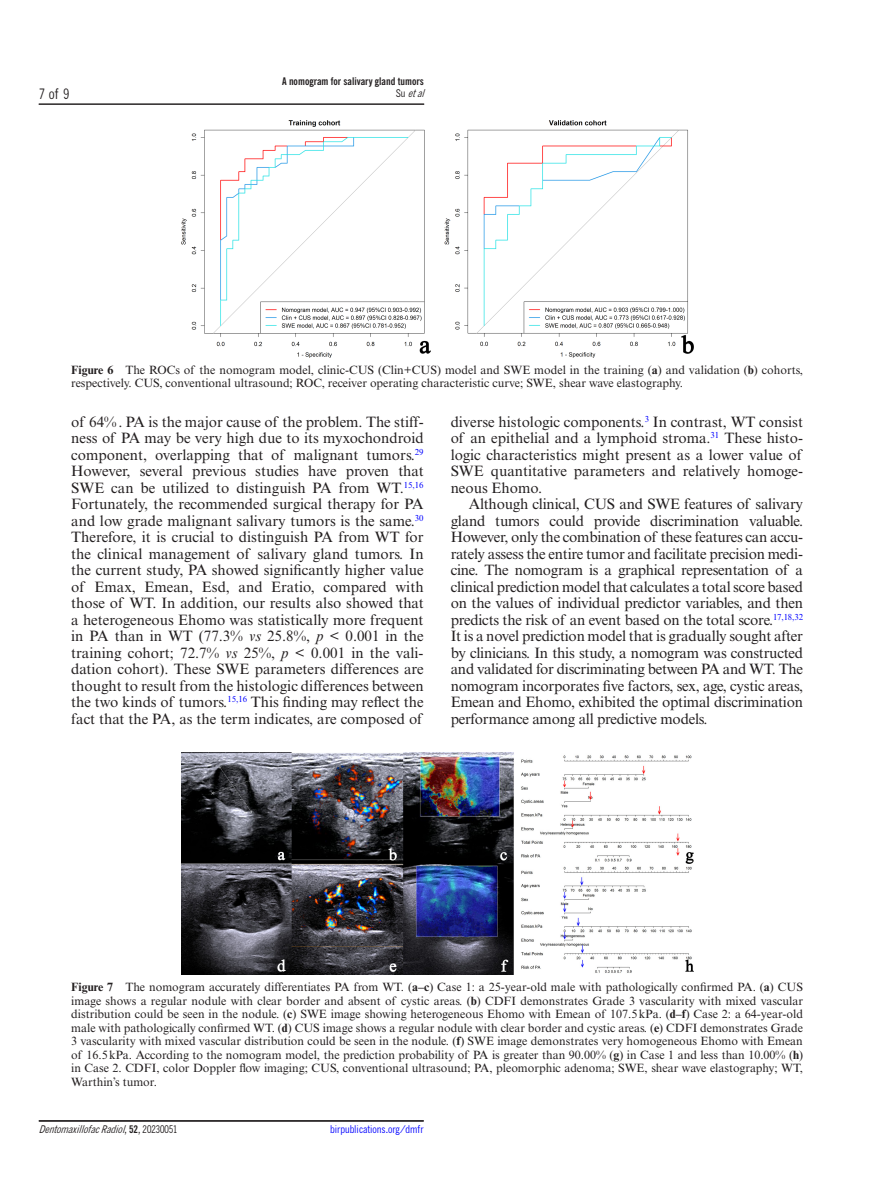
<style>
.page{position:relative;width:893px;height:1187px;background:#fff}
.page>*{position:absolute;margin:0;border:0;box-sizing:border-box;transform-origin:0 0}
.t1{font:15px/16.5px "Times New Roman MT Std";color:#231f20;text-align:justify}
.t2{font:condensed 14.25px "News Gothic MT Std";color:#231f20}
.t3{font:12px/13.5px "Times New Roman MT Std";color:#231f20}
.t4{font:italic condensed 10.5px "News Gothic MT Std";color:#231f20}
.t5{font:700 condensed 10.5px "News Gothic BT";color:#231f20}
.t6{font:condensed 10.5px "News Gothic MT Std";color:#00f}
.s1{font-style:normal}
.s2{font-weight:700}
.s3{font-style:italic}
.s4{font-family:"News Gothic BT";font-weight:700;font-style:normal}
</style>
<div class="page">
<hr style="left:39px;top:104px;width:385px;height:1px;background:#231f20">
<hr style="left:39px;top:1120px;width:385px;height:1px;background:#231f20">
<img style="left:181px;top:121px;width:512px;height:236px">
<img style="left:181px;top:752px;width:512px;height:222px">
<p class="t5" style="left:282px;top:75px;width:143px">A nomogram for salivary gland tumors</p>
<p class="t2" style="left:39px;top:86px;width:32px">7 of 9</p>
<p class="t4" style="left:396px;top:87px;width:33px"><span class="s1">S u</span> etal</p>
<p class="t3" style="left:71px;top:363px;width:733px"><span class="s2">Figure 6</span> The ROCs of the nomogram model, clinic-CUS (Clin+CUS) model and SWE model in the training (<span class="s2">a</span>) and validation (<span class="s2">b</span>) cohorts, respectively. CUS, conventional ultrasound; ROC, receiver operating characteristic curve; SWE, shear wave elastography.</p>
<p class="t1" style="left:71px;top:413px;width:354px">of 64%. PA is the major cause of the problem. The stiff&shy;ness of PA may be very high due to its myxochondroid component, overlapping that of malignant tumors.<sup>29<br></sup>However, several previous studies have proven that SWE can be utilized to distinguish PA from WT.<sup>15,16<br></sup>Fortunately, the recommended surgical therapy for PA and low grade malignant salivary tumors is the same.<sup>30<br></sup>Therefore, it is crucial to distinguish PA from WT for the clinical management of salivary gland tumors. In the current study, PA showed significantly higher value of Emax, Emean, Esd, and Eratio, compared with those of WT. In addition, our results also showed that a heterogeneous Ehomo was statistically more frequent in PA than in WT (77.3% <span class="s3">vs</span> 25.8%, <span class="s3">p</span> &lt; 0.001 in the training cohort; 72.7% <span class="s3">vs</span> 25%, <span class="s3">p</span> &lt; 0.001 in the vali&shy;dation cohort). These SWE parameters differences are thought to result from the histologic differences between the two kinds of tumors.<sup>15,16</sup> This finding may reflect the fact that the PA, as the term indicates, are composed of</p>
<p class="t1" style="left:451px;top:413px;width:354px">diverse histologic components.<sup>3</sup> In contrast, WT consist of an epithelial and a lymphoid stroma.<sup>31</sup> These histo&shy;logic characteristics might present as a lower value of SWE quantitative parameters and relatively homoge&shy;neous Ehomo.</p>
<p class="t1" style="left:451px;top:496px;width:354px;text-indent:18px">Although clinical, CUS and SWE features of salivary gland tumors could provide discrimination valuable.<br>However, only the combination of these features can accu&shy;rately assess the entire tumor and facilitate precision medi&shy;cine. The nomogram is a graphical representation of a clinical prediction model that calculates a total score based on the values of individual predictor variables, and then predicts the risk of an event based on the total score.<sup>17,18,32<br></sup>It is a novel prediction model that is gradually sought after by clinicians. In this study, a nomogram was constructed and validated for discriminating between PA and WT. The nomogram incorporates five factors, sex, age, cystic areas, Emean and Ehomo, exhibited the optimal discrimination performance among all predictive models.</p>
<p class="t3" style="left:71px;top:980px;width:733px;text-align:justify"><span class="s2">Figure 7</span> The nomogram accurately differentiates PA from WT. (<span class="s2">a–c</span>) Case 1: a 25-year-old male with pathologically confirmed PA. (<span class="s2">a</span>) CUS image shows a regular nodule with clear border and absent of cystic areas. (<span class="s2">b</span>) CDFI demonstrates Grade 3 vascularity with mixed vascular distribution could be seen in the nodule. (<span class="s2">c</span>) SWE image showing heterogeneous Ehomo with Emean of 107.5kPa. (<span class="s2">d–f</span>) Case 2: a 64-year-old male with pathologically confirmed WT. (<span class="s2">d</span>) CUS image shows a regular nodule with clear border and cystic areas. (<span class="s2">e</span>) CDFI demonstrates Grade 3 vascularity with mixed vascular distribution could be seen in the nodule. (<span class="s2">f</span>) SWE image demonstrates very homogeneous Ehomo with Emean of 16.5kPa. According to the nomogram model, the prediction probability of PA is greater than 90.00% (<span class="s2">g</span>) in Case 1 and less than 10.00% (<span class="s2">h</span>) in Case 2. CDFI, color Doppler flow imaging; CUS, conventional ultrasound; PA, pleomorphic adenoma; SWE, shear wave elastography; WT, Warthin’s tumor.</p>
<p class="t4" style="left:39px;top:1123px;width:140px">DentomaxillofacRadiol<span class="s1">,</span> <span class="s4">5 2</span> <span class="s1">, 2 0 2 3 0 0 5 1</span></p>
<p class="t6" style="left:330px;top:1123px;width:95px">birpublications.org/dmfr</p>
</div>
